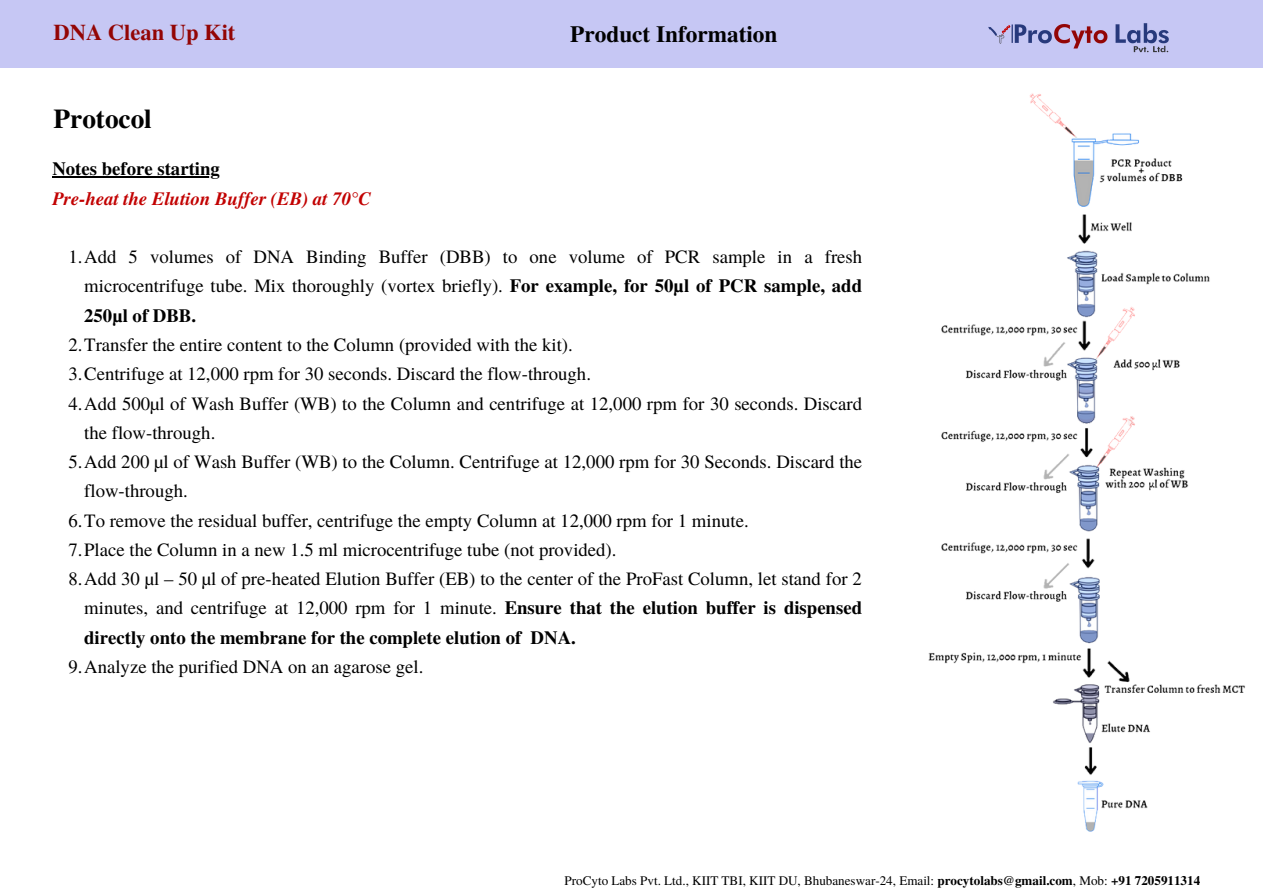
<style>
.page{position:relative;width:1263px;height:894px;background:#fff}
.page>*{position:absolute;margin:0;border:0;box-sizing:border-box;transform-origin:0 0}
.t1{font:700 27.3px "Te X Gyre Termes";color:#010101}
.t2{font:700 23.25px "Te X Gyre Termes";color:#010101}
.t3{font:700 22.5px "Te X Gyre Termes";color:#930505}
.t4{font:18.75px/29.2px "Te X Gyre Termes";color:#000;text-align:justify}
.t5{font:700 18.75px "Te X Gyre Termes";color:#000}
.t6{font:italic 700 18.75px "Te X Gyre Termes";color:#c20202}
.t7{font:13.05px "Te X Gyre Termes";color:#010101}
.s1{font-weight:700}
</style>
<div class="page">
<div style="left:0;top:0;width:1263px;height:67px;background:#c6c7f4"></div>
<img style="left:988px;top:23px;width:181px;height:30px">
<hr style="left:52px;top:176px;width:168px;height:2px;background:#000">
<img style="left:928px;top:93px;width:317px;height:739px">
<p class="t3" style="left:54px;top:15px;width:183px">DNA Clean Up Kit</p>
<p class="t2" style="left:570px;top:16px;width:209px">Product Information</p>
<h1 class="t1" style="left:54px;top:97px;width:100px">Protocol</h1>
<p class="t5" style="left:52px;top:154px;width:169px">Notes before starting</p>
<p class="t6" style="left:52px;top:184px;width:320px">Pre-heat the Elution Buffer (EB) at 70°C</p>
<p class="t4" style="left:84px;top:241px;width:779px;text-indent:-16px">1.Add 5 volumes of DNA Binding Buffer (DBB) to one volume of PCR sample in a fresh microcentrifuge tube. Mix thoroughly (vortex briefly). <span class="s1">For example, for 50µl of PCR sample, add 250µl of DBB.</span></p>
<p class="t4" style="left:68px;top:329px;width:506px">2.Transfer the entire content to the Column (provided with the kit).</p>
<p class="t4" style="left:68px;top:358px;width:524px">3.Centrifuge at 12,000 rpm for 30 seconds. Discard the flow-through.</p>
<p class="t4" style="left:68px;top:387px;width:795px">4.Add 500µl of Wash Buffer (WB) to the Column and centrifuge at 12,000 rpm for 30 seconds. Discard</p>
<p class="t4" style="left:84px;top:417px;width:133px">the flow-through.</p>
<p class="t4" style="left:68px;top:446px;width:795px">5.Add 200 µl of Wash Buffer (WB) to the Column. Centrifuge at 12,000 rpm for 30 Seconds. Discard the</p>
<p class="t4" style="left:84px;top:475px;width:105px">flow-through.</p>
<p class="t4" style="left:68px;top:504px;width:682px">6.To remove the residual buffer, centrifuge the empty Column at 12,000 rpm for 1 minute.</p>
<p class="t4" style="left:68px;top:534px;width:550px">7.Place the Column in a new 1.5 ml microcentrifuge tube (not provided).</p>
<p class="t4" style="left:68px;top:563px;width:795px">8.Add 30 µl – 50 µl of pre-heated Elution Buffer (EB) to the center of the ProFast Column, let stand for 2</p>
<p class="t4" style="left:84px;top:592px;width:779px">minutes, and centrifuge at 12,000 rpm for 1 minute. <span class="s1">Ensure that the elution buffer is dispensed</span></p>
<p class="t5" style="left:84px;top:622px;width:493px">directly onto the membrane for the complete elution of DNA.</p>
<p class="t4" style="left:68px;top:651px;width:357px">9.Analyze the purified DNA on an agarose gel.</p>
<p class="t7" style="left:565px;top:871px;width:637px">ProCyto Labs Pvt. Ltd., KIIT TBI, KIIT DU, Bhubaneswar-24, Email: <span class="s1">procytolabs@gmail.com</span>, Mob: <span class="s1">+91 7205911314</span></p>
</div>
